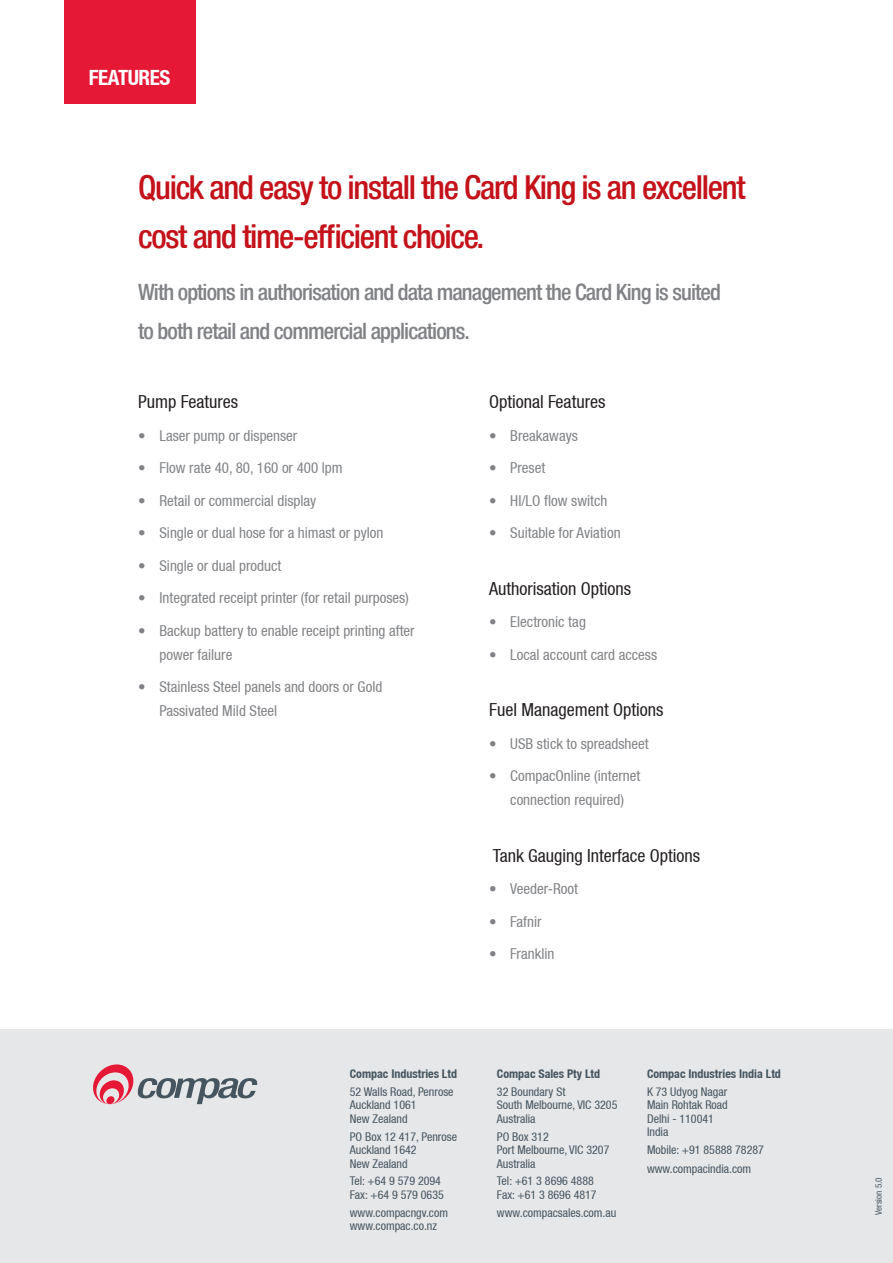
<style>
.page{position:relative;width:893px;height:1263px;background:#fff}
.page>*{position:absolute;margin:0;border:0;box-sizing:border-box;transform-origin:0 0}
.t1{font:500 condensed 33px/49.5px "Helvetica Neue LT";letter-spacing:-.04em;color:#c4121a}
.t2{font:500 condensed 22.5px/39px "Helvetica Neue LT";letter-spacing:-.04em;color:#808285}
.t3{font:700 condensed 21px "Helvetica Neue LT";letter-spacing:-.02em;color:#fff}
.t4{font:condensed 18px "Helvetica Neue LT";color:#231f20}
.t5{font:condensed 15px/24px "Helvetica Neue LT";color:#808285}
.t6{font:condensed 12px/13.5px "Helvetica Neue LT";color:#45555f}
.t7{font:700 condensed 12px "Helvetica Neue LT";color:#45555f}
.t8{font:condensed 9px "Helvetica Neue LT";color:#45555f}
</style>
<div class="page">
<div style="left:0;top:1029px;width:893px;height:234px;background:#e6e7e9"></div>
<svg style="left:93px;top:1064px;width:165px;height:40px"></svg>
<div style="left:106px;top:1096px;width:9px;height:8px;background:#e51836;border-radius:4px"></div>
<div style="left:64px;top:0;width:132px;height:103px;background:#e51836"></div>
<h3 class="t3" style="left:89px;top:65px;width:83px">FEATURES</h3>
<h1 class="t1" style="left:138px;top:162px;width:609px">Quick and easy to install the Card King is an excellent cost and time-efficient choice.</h1>
<h2 class="t2" style="left:138px;top:272px;width:584px">With options in authorisation and data management the Card King is suited to both retail and commercial applications.</h2>
<p class="t4" style="left:138px;top:391px;width:102px">Pump Features</p>
<p class="t5" style="left:138px;top:423px;width:161px">• Laser pump or dispenser</p>
<p class="t5" style="left:138px;top:456px;width:206px">• Flow rate 40, 80, 160 or 400 lpm</p>
<p class="t5" style="left:138px;top:488px;width:180px">• Retail or commercial display</p>
<p class="t5" style="left:138px;top:521px;width:247px">• Single or dual hose for a himast or pylon</p>
<p class="t5" style="left:138px;top:553px;width:145px">• Single or dual product</p>
<p class="t5" style="left:138px;top:586px;width:272px">• Integrated receipt printer (for retail purposes)</p>
<p class="t5" style="left:159px;top:618px;width:257px;text-indent:-21px">• Backup battery to enable receipt printing after power failure</p>
<p class="t5" style="left:159px;top:675px;width:224px;text-indent:-21px">• Stainless Steel panels and doors or Gold<br>Passivated Mild Steel</p>
<p class="t4" style="left:489px;top:391px;width:118px">Optional Features</p>
<p class="t5" style="left:489px;top:423px;width:90px">• Breakaways</p>
<p class="t5" style="left:489px;top:456px;width:58px">• Preset</p>
<p class="t5" style="left:489px;top:488px;width:120px">• HI/LO flow switch</p>
<p class="t5" style="left:489px;top:521px;width:133px">• Suitable for Aviation</p>
<p class="t4" style="left:489px;top:578px;width:144px">Authorisation Options</p>
<p class="t5" style="left:489px;top:610px;width:98px">• Electronic tag</p>
<p class="t5" style="left:489px;top:642px;width:170px">• Local account card access</p>
<p class="t4" style="left:489px;top:699px;width:176px">Fuel Management Options</p>
<p class="t5" style="left:489px;top:731px;width:161px">• USB stick to spreadsheet</p>
<p class="t5" style="left:489px;top:764px;width:153px;text-align:center">• CompacOnline (internet connection required)</p>
<p class="t4" style="left:493px;top:845px;width:209px">Tank Gauging Interface Options</p>
<p class="t5" style="left:489px;top:877px;width:90px">• Veeder-Root</p>
<p class="t5" style="left:489px;top:909px;width:54px">• Fafnir</p>
<p class="t5" style="left:489px;top:942px;width:67px">• Franklin</p>
<p class="t7" style="left:350px;top:1066px;width:109px">Compac Industries Ltd</p>
<p class="t6" style="left:350px;top:1085px;width:105px">52 Walls Road, Penrose<br>Auckland 1061<br>New Zealand</p>
<p class="t6" style="left:350px;top:1129px;width:109px">PO Box 12 417, Penrose<br>Auckland 1642<br>New Zealand</p>
<p class="t6" style="left:350px;top:1174px;width:96px">Tel: +64 9 579 2094<br>Fax: +64 9 579 0635</p>
<p class="t6" style="left:350px;top:1205px;width:100px">www.compacngv.com www.compac.co.nz</p>
<p class="t7" style="left:497px;top:1066px;width:105px">Compac Sales Pty Ltd</p>
<p class="t6" style="left:497px;top:1085px;width:122px">32 Boundary St<br>South Melbourne, VIC 3205<br>Australia</p>
<p class="t6" style="left:497px;top:1129px;width:114px">PO Box 312<br>Port Melbourne, VIC 3207<br>Australia</p>
<p class="t6" style="left:497px;top:1174px;width:101px">Tel: +61 3 8696 4888<br>Fax: +61 3 8696 4817</p>
<p class="t6" style="left:497px;top:1205px;width:121px">www.compacsales.com.au</p>
<p class="t7" style="left:647px;top:1066px;width:135px">Compac Industries India Ltd</p>
<p class="t6" style="left:647px;top:1085px;width:82px">K 73 Udyog Nagar<br>Main Rohtak Road<br>Delhi - 110041<br>India</p>
<p class="t6" style="left:647px;top:1140px;width:118px;line-height:19.2px">Mobile: +91 85888 78287 www.compacindia.com</p>
<p class="t8" style="left:873px;top:1215px;width:39px;rotate:-90deg">Version 5.0</p>
</div>
